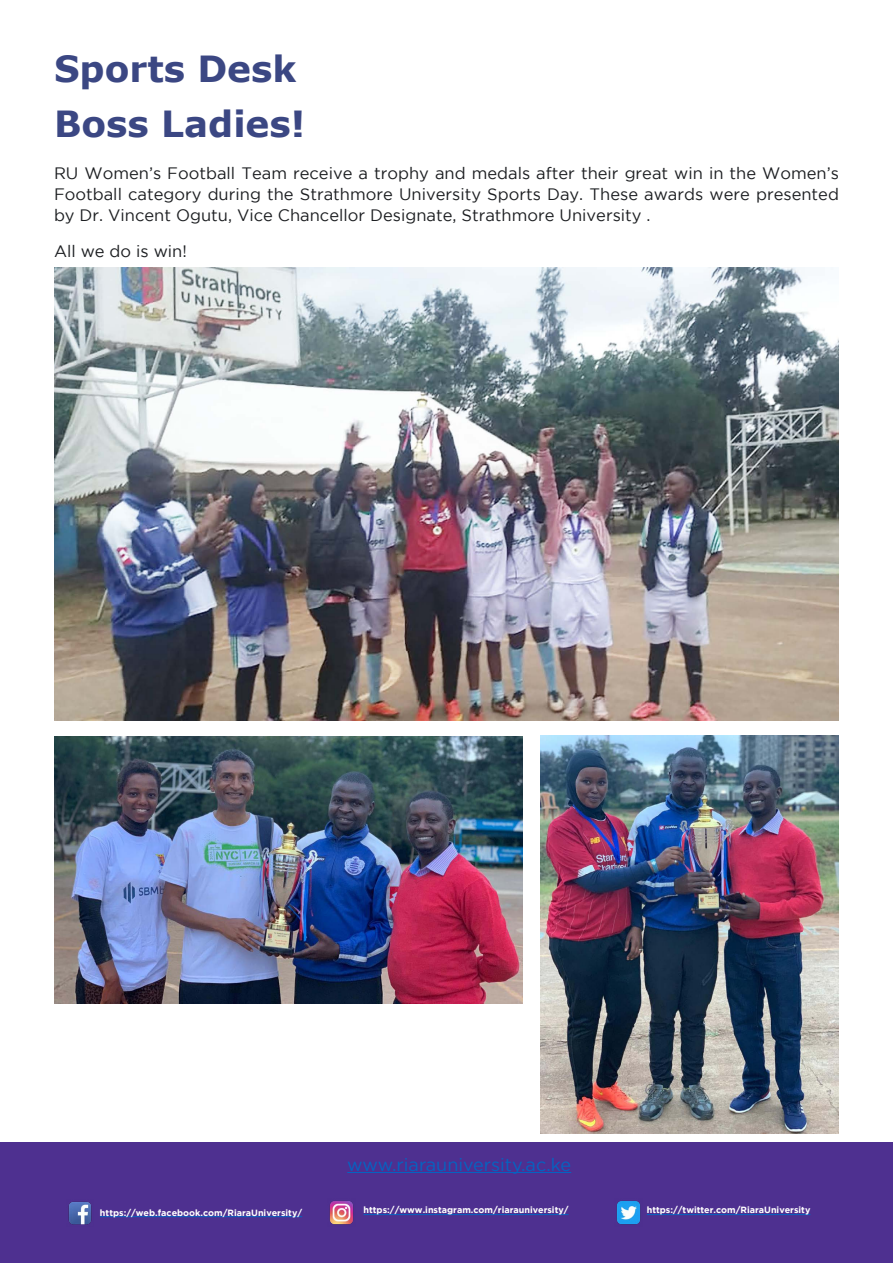
<style>
.page{position:relative;width:893px;height:1263px;background:#fff}
.page>*{position:absolute;margin:0;border:0;box-sizing:border-box;transform-origin:0 0}
.t1{font:700 36px/55.2px "Verdana";color:#3b4783}
.t2{font:18px "Gotham";color:#0563c1}
.t3{font:16.5px/21px "Gotham";color:#1c1e21;text-align:justify}
.t4{font:700 9px "Gotham";color:#fff}
</style>
<div class="page">
<img style="left:54px;top:267px;width:785px;height:453px">
<img style="left:54px;top:736px;width:469px;height:268px">
<img style="left:540px;top:735px;width:299px;height:399px">
<div style="left:0;top:1142px;width:893px;height:121px;background:#4e3090"></div>
<hr style="left:347px;top:1172px;width:224px;height:1px;background:#0563c1">
<hr style="left:364px;top:1214px;width:205px;height:1px;background:#0563c1">
<hr style="left:647px;top:1214px;width:163px;height:1px;background:#0563c1">
<hr style="left:100px;top:1216px;width:202px;height:1px;background:#0563c1">
<img style="left:329px;top:1201px;width:25px;height:24px">
<img style="left:68px;top:1201px;width:24px;height:24px">
<img style="left:616px;top:1201px;width:25px;height:24px">
<h1 class="t1" style="left:54px;top:41px;width:253px">Sports Desk<br>Boss Ladies!</h1>
<p class="t3" style="left:54px;top:162px;width:786px">RU Women’s Football Team receive a trophy and medals after their great win in the Women’s Football category during the Strathmore University Sports Day. These awards were presented by Dr. Vincent Ogutu, Vice Chancellor Designate, Strathmore University .</p>
<p class="t3" style="left:54px;top:240px;width:134px">All we do is win!</p>
<p class="t2" style="left:347px;top:1153px;width:225px">www.riarauniversity.ac.ke</p>
<p class="t4" style="left:100px;top:1207px;width:204px">https://web.facebook.com/RiaraUniversity/</p>
<p class="t4" style="left:364px;top:1205px;width:206px">https://www.instagram.com/riarauniversity/</p>
<p class="t4" style="left:647px;top:1205px;width:165px">https://twitter.com/RiaraUniversity</p>
</div>
